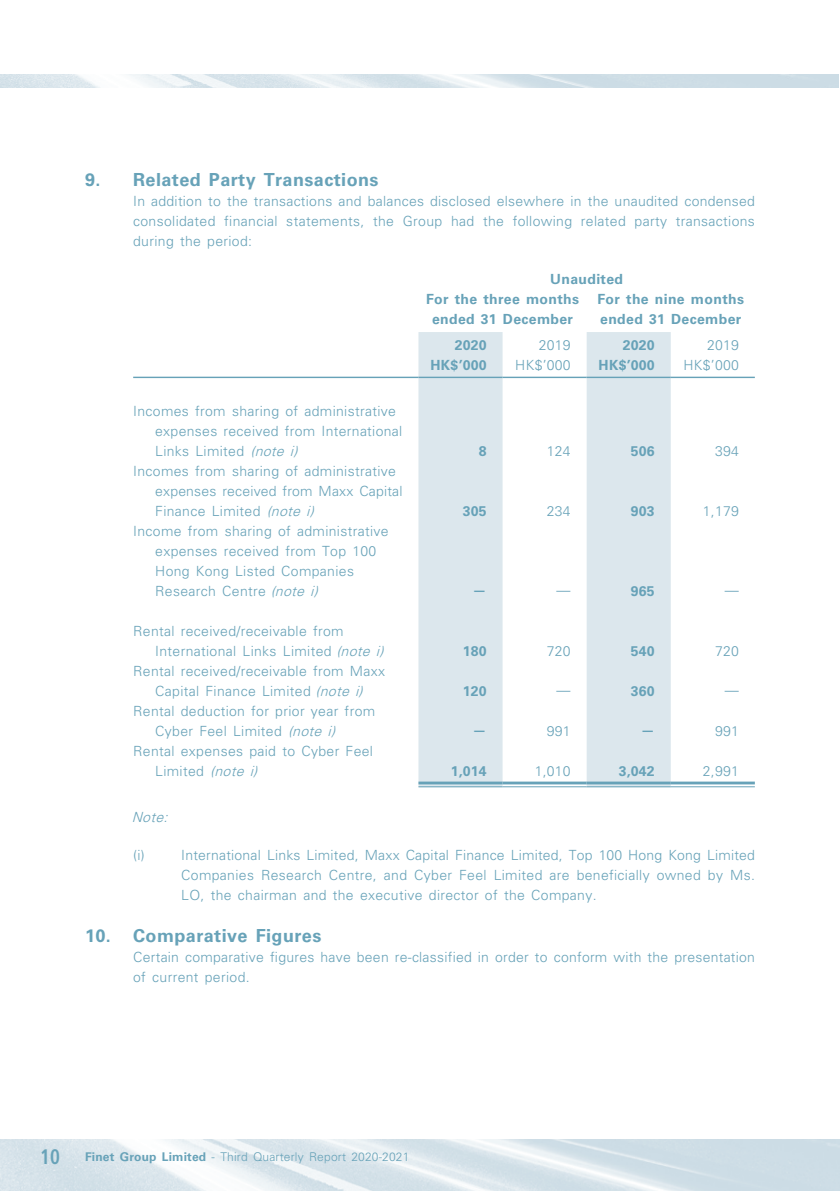
<style>
.page{position:relative;width:840px;height:1191px;background:#fff}
.page>*{position:absolute;margin:0;border:0;box-sizing:border-box;transform-origin:0 0}
._17_H1__Note{font:700 18px "Univers LT Std";letter-spacing:.025em;color:#67a2b8}
._29_Table_Stub__Note{font:300 14px/20px "Univers LT Std";letter-spacing:.025em;color:#67a2b8}
._26___P2__Note{font:300 14px/20px "Univers LT Std";letter-spacing:.02em;color:#67a2b8;text-align:justify}
._22____IN2__Note{font:300 14px/20px "Univers LT Std";letter-spacing:.025em;color:#67a2b8;text-align:justify}
._26___P2__Note-2{font:700 14px/20px "Univers LT Std";letter-spacing:.025em;color:#67a2b8;text-align:center}
._22____IN2__Note-2{font:italic 300 14px "Univers LT Std";color:#67a2b8}
.t1{font:300 12px "Univers LT Std";letter-spacing:.015em;color:#67a2b8}
.s1{font-style:italic}
.s2{font-family:"Frutiger LT Std";font-weight:700;font-stretch:condensed;font-size:21px}
.s3{font-weight:700}
</style>
<div class="page">
<img style="left:0;top:1139px;width:839px;height:52px">
<img style="left:0;top:75px;width:838px;height:13px">
<svg style="left:418px;top:332px;width:252px;height:454px"></svg>
<hr style="left:133px;top:377px;width:285px;height:1px;background:#67a2b8">
<hr style="left:418px;top:377px;width:84px;height:1px;background:#67a2b8">
<hr style="left:502px;top:377px;width:84px;height:1px;background:#67a2b8">
<hr style="left:586px;top:377px;width:84px;height:1px;background:#67a2b8">
<hr style="left:670px;top:377px;width:84px;height:1px;background:#67a2b8">
<hr style="left:418px;top:781px;width:84px;height:3px;background:#67a2b8">
<hr style="left:418px;top:786px;width:84px;height:1px;background:#67a2b8">
<hr style="left:502px;top:781px;width:84px;height:3px;background:#67a2b8">
<hr style="left:502px;top:786px;width:84px;height:1px;background:#67a2b8">
<hr style="left:586px;top:781px;width:84px;height:3px;background:#67a2b8">
<hr style="left:586px;top:786px;width:84px;height:1px;background:#67a2b8">
<hr style="left:670px;top:781px;width:84px;height:3px;background:#67a2b8">
<hr style="left:670px;top:786px;width:84px;height:1px;background:#67a2b8">
<p class="_17_H1__Note" style="left:85px;top:169px;width:295px">9. Related Party Transactions</p>
<p class="_26___P2__Note" style="left:133px;top:191px;width:623px">In addition to the transactions and balances disclosed elsewhere in the unaudited condensed consolidated financial statements, the Group had the following related party transactions during the period:</p>
<p class="_26___P2__Note-2" style="left:550px;top:269px;width:74px">Unaudited</p>
<p class="_26___P2__Note-2" style="left:426px;top:289px;width:154px">For the three months ended 31 December</p>
<p class="_26___P2__Note-2" style="left:597px;top:289px;width:148px;text-align:left">For the nine months ended 31 December</p>
<p class="_26___P2__Note-2" style="left:454px;top:335px;width:33px">2020</p>
<p class="_26___P2__Note" style="left:538px;top:335px;width:33px">2019</p>
<p class="_26___P2__Note-2" style="left:622px;top:335px;width:33px">2020</p>
<p class="_26___P2__Note" style="left:706px;top:335px;width:33px">2019</p>
<p class="_26___P2__Note-2" style="left:430px;top:355px;width:58px">HK$’000</p>
<p class="_26___P2__Note" style="left:515px;top:355px;width:57px">HK$’000</p>
<p class="_26___P2__Note-2" style="left:598px;top:355px;width:58px">HK$’000</p>
<p class="_26___P2__Note" style="left:683px;top:355px;width:57px">HK$’000</p>
<p class="_29_Table_Stub__Note" style="left:155px;top:401px;width:248px;text-indent:-22px">Incomes from sharing of administrative expenses received from International<br>Links Limited <span class="s1">(note i)</span></p>
<p class="_26___P2__Note-2" style="left:478px;top:441px;width:9px">8</p>
<p class="_26___P2__Note" style="left:546px;top:441px;width:25px">124</p>
<p class="_26___P2__Note-2" style="left:630px;top:441px;width:25px">506</p>
<p class="_26___P2__Note" style="left:714px;top:441px;width:25px">394</p>
<p class="_29_Table_Stub__Note" style="left:155px;top:461px;width:249px;text-indent:-22px">Incomes from sharing of administrative expenses received from Maxx Capital<br>Finance Limited <span class="s1">(note i)</span></p>
<p class="_29_Table_Stub__Note" style="left:155px;top:521px;width:235px;text-indent:-22px">Income from sharing of administrative expenses received from Top 100<br>Hong Kong Listed Companies<br>Research Centre <span class="s1">(note i)</span></p>
<p class="_29_Table_Stub__Note" style="left:155px;top:621px;width:234px;text-indent:-22px">Rental received/receivable from<br>International Links Limited <span class="s1">(note i)</span></p>
<p class="_29_Table_Stub__Note" style="left:133px;top:661px;width:253px;text-align:center">Rental received/receivable from Maxx<br>Capital Finance Limited <span class="s1">(note i)</span></p>
<p class="_29_Table_Stub__Note" style="left:155px;top:701px;width:221px;text-indent:-22px">Rental deduction for prior year from<br>Cyber Feel Limited <span class="s1">(note i)</span></p>
<p class="_29_Table_Stub__Note" style="left:155px;top:741px;width:219px;text-indent:-22px">Rental expenses paid to Cyber Feel<br>Limited <span class="s1">(note i)</span></p>
<p class="_26___P2__Note-2" style="left:462px;top:501px;width:25px">305</p>
<p class="_26___P2__Note" style="left:546px;top:501px;width:25px">234</p>
<p class="_26___P2__Note-2" style="left:630px;top:501px;width:25px">903</p>
<p class="_26___P2__Note" style="left:702px;top:501px;width:37px">1,179</p>
<p class="_26___P2__Note-2" style="left:472px;top:580px;width:15px">—</p>
<p class="_26___P2__Note" style="left:556px;top:580px;width:15px">—</p>
<p class="_26___P2__Note-2" style="left:630px;top:581px;width:25px">965</p>
<p class="_26___P2__Note" style="left:724px;top:580px;width:15px">—</p>
<p class="_26___P2__Note-2" style="left:462px;top:641px;width:25px">180</p>
<p class="_26___P2__Note" style="left:546px;top:641px;width:25px">720</p>
<p class="_26___P2__Note-2" style="left:630px;top:641px;width:25px">540</p>
<p class="_26___P2__Note" style="left:714px;top:641px;width:25px">720</p>
<p class="_26___P2__Note-2" style="left:462px;top:681px;width:25px">120</p>
<p class="_26___P2__Note" style="left:556px;top:680px;width:15px">—</p>
<p class="_26___P2__Note-2" style="left:630px;top:681px;width:25px">360</p>
<p class="_26___P2__Note" style="left:724px;top:680px;width:15px">—</p>
<p class="_26___P2__Note-2" style="left:472px;top:720px;width:15px">—</p>
<p class="_26___P2__Note" style="left:546px;top:721px;width:25px">991</p>
<p class="_26___P2__Note-2" style="left:640px;top:720px;width:15px">—</p>
<p class="_26___P2__Note" style="left:714px;top:721px;width:25px">991</p>
<p class="_26___P2__Note-2" style="left:450px;top:761px;width:37px">1,014</p>
<p class="_26___P2__Note" style="left:534px;top:761px;width:37px">1,010</p>
<p class="_26___P2__Note-2" style="left:618px;top:761px;width:37px">3,042</p>
<p class="_26___P2__Note" style="left:702px;top:761px;width:37px">2,991</p>
<p class="_22____IN2__Note-2" style="left:132px;top:808px;width:42px">Note:</p>
<p class="_22____IN2__Note" style="left:133px;top:844px;width:13px">(i)</p>
<p class="_22____IN2__Note" style="left:181px;top:844px;width:575px">International Links Limited, Maxx Capital Finance Limited, Top 100 Hong Kong Limited Companies Research Centre, and Cyber Feel Limited are beneficially owned by Ms.<br>LO, the chairman and the executive director of the Company.</p>
<p class="_17_H1__Note" style="left:85px;top:925px;width:237px">10. Comparative Figures</p>
<p class="_26___P2__Note" style="left:133px;top:946px;width:623px">Certain comparative figures have been re-classified in order to conform with the presentation of current period.</p>
<p class="t1" style="left:40px;top:1149px;width:371px"><span class="s2">10</span> <span class="s3">Finet Group Limited</span> - Third Quarterly Report 2020-2021</p>
</div>
